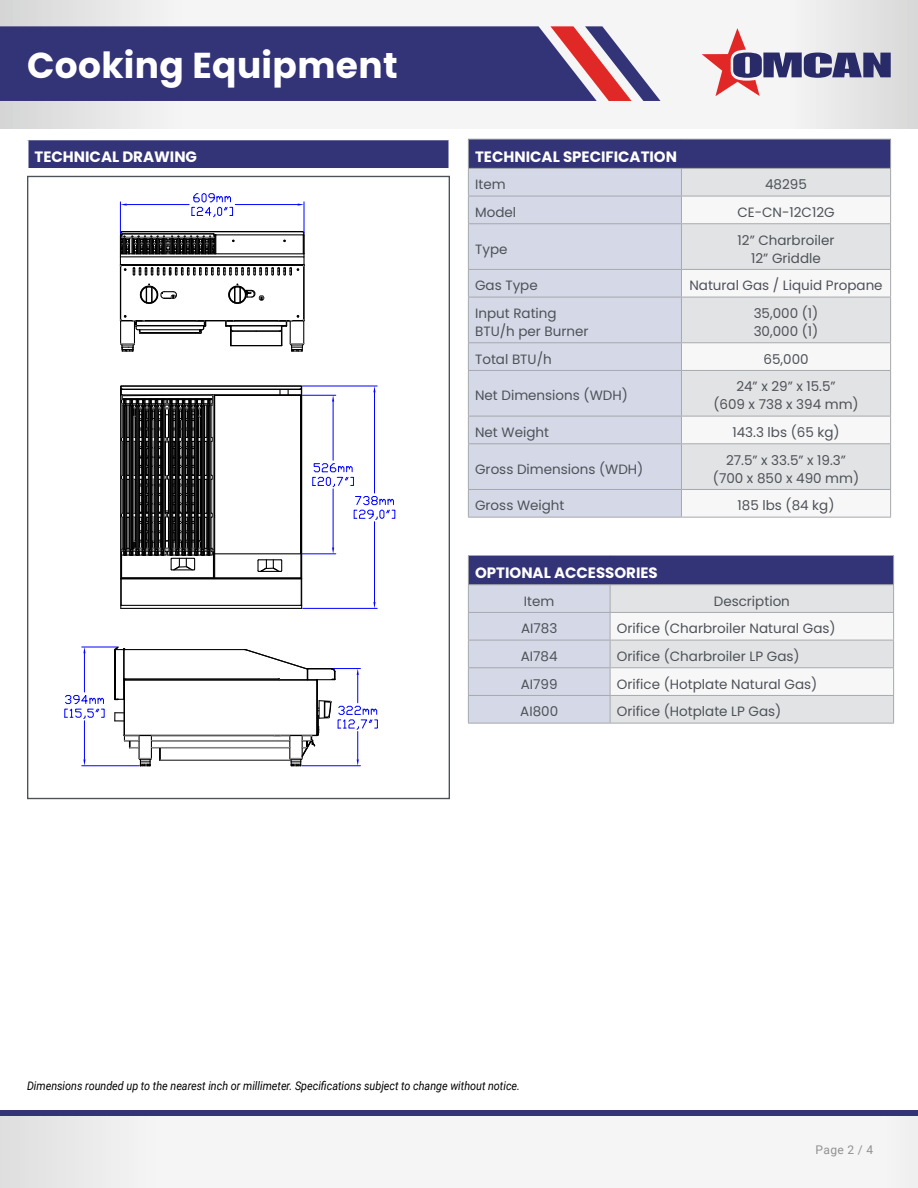
<style>
.page{position:relative;width:918px;height:1188px;background:#fff}
.page>*{position:absolute;margin:0;border:0;box-sizing:border-box;transform-origin:0 0}
.t1{font:700 36px "Poppins";letter-spacing:.01em;color:#fff}
.t2{font:700 15px "Poppins";color:#fff}
.t3{font:13.5px/18px "Poppins";color:#4d5258;text-align:center}
.t4{font:italic 12px "Roboto";color:#000;scale:.9 1}
.t5{font:12px "Roboto";color:#919191}
</style>
<div class="page">
<div style="left:0;top:1115px;width:918px;height:73px;background:linear-gradient(to right,#eee,#f8f8f8)"></div>
<svg style="left:0;top:0;width:918px;height:129px"></svg>
<div style="left:0;top:26px;width:550px;height:75px;background:#337"></div>
<svg style="left:550px;top:26px;width:110px;height:75px"></svg>
<div style="left:0;top:1110px;width:918px;height:5px;background:#337"></div>
<svg style="left:702px;top:28px;width:189px;height:68px"></svg>
<svg style="left:119px;top:229px;width:186px;height:123px"></svg>
<hr style="left:304px;top:202px;width:1px;height:32px;background:#00f">
<hr style="left:120px;top:202px;width:1px;height:32px;background:#00f">
<hr style="left:235px;top:204px;width:63px;height:1px;background:#00f">
<hr style="left:127px;top:204px;width:62px;height:1px;background:#00f">
<svg style="left:120px;top:204px;width:7px;height:2px"></svg>
<svg style="left:191px;top:193px;width:42px;height:25px"></svg>
<svg style="left:120px;top:385px;width:183px;height:224px"></svg>
<hr style="left:302px;top:386px;width:75px;height:1px;background:#00f">
<hr style="left:303px;top:608px;width:74px;height:1px;background:#00f">
<hr style="left:374px;top:392px;width:1px;height:101px;background:#00f">
<hr style="left:374px;top:522px;width:1px;height:80px;background:#00f">
<svg style="left:373px;top:386px;width:3px;height:6px"></svg>
<svg style="left:373px;top:602px;width:3px;height:6px"></svg>
<svg style="left:353px;top:496px;width:42px;height:24px"></svg>
<hr style="left:303px;top:395px;width:33px;height:1px;background:#00f">
<hr style="left:302px;top:553px;width:34px;height:1px;background:#00f">
<hr style="left:333px;top:402px;width:1px;height:58px;background:#00f">
<hr style="left:333px;top:489px;width:1px;height:59px;background:#00f">
<svg style="left:332px;top:395px;width:2px;height:7px"></svg>
<svg style="left:332px;top:548px;width:2px;height:6px"></svg>
<svg style="left:312px;top:463px;width:42px;height:25px"></svg>
<hr style="left:82px;top:647px;width:35px;height:1px;background:#00f">
<hr style="left:82px;top:765px;width:57px;height:1px;background:#00f">
<hr style="left:84px;top:653px;width:1px;height:39px;background:#00f">
<hr style="left:84px;top:721px;width:1px;height:38px;background:#00f">
<svg style="left:83px;top:647px;width:3px;height:6px"></svg>
<svg style="left:83px;top:759px;width:3px;height:7px"></svg>
<svg style="left:64px;top:694px;width:41px;height:25px"></svg>
<svg style="left:113px;top:646px;width:265px;height:121px"></svg>
<div style="left:28px;top:140px;width:421px;height:29px;background:#337"></div>
<hr style="left:448px;top:140px;width:2px;height:28px;background:#fff">
<hr style="left:27px;top:168px;width:423px;height:2px;background:#fff">
<div style="left:468px;top:139px;width:423px;height:29px;background:#337"></div>
<div style="left:469px;top:169px;width:212px;height:348px;background:#d5d8e7"></div>
<div style="left:682px;top:169px;width:208px;height:27px;background:#e2e3e4"></div>
<svg style="left:682px;top:224px;width:208px;height:293px;fill:#e2e3e4"></svg>
<hr style="left:468px;top:168px;width:213px;height:1px;background:#a6a9ac">
<hr style="left:681px;top:168px;width:210px;height:1px;background:#a6a9ac">
<hr style="left:468px;top:196px;width:213px;height:1px;background:#a6a9ac">
<hr style="left:681px;top:196px;width:210px;height:1px;background:#a6a9ac">
<svg style="left:681px;top:169px;width:1px;height:54px"></svg>
<hr style="left:468px;top:223px;width:213px;height:1px;background:#a6a9ac">
<hr style="left:681px;top:223px;width:210px;height:1px;background:#a6a9ac">
<hr style="left:681px;top:224px;width:1px;height:45px;background:#a6a9ac">
<hr style="left:468px;top:269px;width:213px;height:1px;background:#a6a9ac">
<hr style="left:681px;top:269px;width:210px;height:1px;background:#a6a9ac">
<svg style="left:681px;top:270px;width:1px;height:27px"></svg>
<hr style="left:468px;top:297px;width:213px;height:1px;background:#a6a9ac">
<hr style="left:681px;top:297px;width:210px;height:1px;background:#a6a9ac">
<hr style="left:681px;top:297px;width:1px;height:45px;background:#a6a9ac">
<hr style="left:468px;top:342px;width:213px;height:1px;background:#a6a9ac">
<hr style="left:681px;top:342px;width:210px;height:1px;background:#a6a9ac">
<svg style="left:681px;top:343px;width:1px;height:27px"></svg>
<hr style="left:468px;top:370px;width:213px;height:1px;background:#a6a9ac">
<hr style="left:681px;top:370px;width:210px;height:1px;background:#a6a9ac">
<hr style="left:681px;top:371px;width:1px;height:45px;background:#a6a9ac">
<hr style="left:468px;top:416px;width:213px;height:1px;background:#a6a9ac">
<hr style="left:681px;top:416px;width:210px;height:1px;background:#a6a9ac">
<svg style="left:681px;top:416px;width:1px;height:27px"></svg>
<hr style="left:468px;top:443px;width:213px;height:1px;background:#a6a9ac">
<hr style="left:681px;top:443px;width:210px;height:1px;background:#a6a9ac">
<hr style="left:681px;top:444px;width:1px;height:45px;background:#a6a9ac">
<hr style="left:468px;top:489px;width:213px;height:1px;background:#a6a9ac">
<hr style="left:681px;top:489px;width:210px;height:1px;background:#a6a9ac">
<svg style="left:681px;top:490px;width:1px;height:27px"></svg>
<hr style="left:468px;top:517px;width:213px;height:1px;background:#a6a9ac">
<hr style="left:681px;top:517px;width:210px;height:1px;background:#a6a9ac">
<hr style="left:468px;top:139px;width:213px;height:1px;background:#a6a9ac">
<hr style="left:681px;top:139px;width:210px;height:1px;background:#a6a9ac">
<svg style="left:468px;top:140px;width:1px;height:83px"></svg>
<svg style="left:890px;top:140px;width:1px;height:83px"></svg>
<hr style="left:468px;top:224px;width:1px;height:45px;background:#a6a9ac">
<hr style="left:890px;top:224px;width:1px;height:45px;background:#a6a9ac">
<svg style="left:468px;top:270px;width:1px;height:27px"></svg>
<svg style="left:890px;top:270px;width:1px;height:27px"></svg>
<hr style="left:468px;top:297px;width:1px;height:45px;background:#a6a9ac">
<hr style="left:890px;top:297px;width:1px;height:45px;background:#a6a9ac">
<svg style="left:468px;top:343px;width:1px;height:27px"></svg>
<svg style="left:890px;top:343px;width:1px;height:27px"></svg>
<hr style="left:468px;top:371px;width:1px;height:45px;background:#a6a9ac">
<hr style="left:890px;top:371px;width:1px;height:45px;background:#a6a9ac">
<svg style="left:468px;top:416px;width:1px;height:27px"></svg>
<svg style="left:890px;top:416px;width:1px;height:27px"></svg>
<hr style="left:468px;top:444px;width:1px;height:45px;background:#a6a9ac">
<hr style="left:890px;top:444px;width:1px;height:45px;background:#a6a9ac">
<svg style="left:468px;top:490px;width:1px;height:27px"></svg>
<svg style="left:890px;top:490px;width:1px;height:27px"></svg>
<hr style="left:468px;top:723px;width:142px;height:1px;background:#a6a9ac">
<hr style="left:610px;top:723px;width:284px;height:1px;background:#a6a9ac">
<hr style="left:468px;top:555px;width:142px;height:1px;background:#a6a9ac">
<hr style="left:610px;top:555px;width:284px;height:1px;background:#a6a9ac">
<svg style="left:468px;top:556px;width:426px;height:167px"></svg>
<h1 class="t1" style="left:27px;top:45px;width:372px">Cooking Equipment</h1>
<p class="t2" style="left:34px;top:148px;width:164px">TECHNICAL DRAWING</p>
<p class="t2" style="left:475px;top:148px;width:203px">TECHNICAL SPECIFICATION</p>
<p class="t3" style="left:475px;top:176px;width:32px">Item</p>
<p class="t3" style="left:765px;top:176px;width:43px">48295</p>
<p class="t3" style="left:475px;top:203px;width:43px">Model</p>
<p class="t3" style="left:737px;top:203px;width:99px">CE-CN-12C12G</p>
<p class="t3" style="left:475px;top:240px;width:34px">Type</p>
<p class="t3" style="left:738px;top:231px;width:98px">12” Charbroiler<br>12” Griddle</p>
<p class="t3" style="left:475px;top:277px;width:64px">Gas Type</p>
<p class="t3" style="left:689px;top:277px;width:195px">Natural Gas / Liquid Propane</p>
<p class="t3" style="left:475px;top:304px;width:115px;text-align:left">Input Rating<br>BTU/h per Burner</p>
<p class="t3" style="left:754px;top:304px;width:66px;text-align:left">35,000 (1)<br>30,000 (1)</p>
<p class="t3" style="left:475px;top:350px;width:78px">Total BTU/h</p>
<p class="t3" style="left:763px;top:350px;width:47px">65,000</p>
<p class="t3" style="left:475px;top:387px;width:154px">Net Dimensions (WDH)</p>
<p class="t3" style="left:713px;top:378px;width:147px">24” x 29” x 15.5”<br>(609 x 738 x 394 mm)</p>
<p class="t3" style="left:475px;top:423px;width:75px">Net Weight</p>
<p class="t3" style="left:732px;top:423px;width:109px">143.3 lbs (65 kg)</p>
<p class="t3" style="left:475px;top:460px;width:170px">Gross Dimensions (WDH)</p>
<p class="t3" style="left:713px;top:451px;width:148px">27.5” x 33.5” x 19.3” (700 x 850 x 490 mm)</p>
<p class="t3" style="left:475px;top:497px;width:91px">Gross Weight</p>
<p class="t3" style="left:738px;top:497px;width:98px">185 lbs (84 kg)</p>
<p class="t2" style="left:475px;top:564px;width:184px">OPTIONAL ACCESSORIES</p>
<p class="t3" style="left:524px;top:592px;width:32px">Item</p>
<p class="t3" style="left:714px;top:592px;width:78px">Description</p>
<p class="t3" style="left:521px;top:620px;width:38px">AI783</p>
<p class="t3" style="left:617px;top:620px;width:220px">Orifice (Charbroiler Natural Gas)</p>
<p class="t3" style="left:521px;top:647px;width:38px">AI784</p>
<p class="t3" style="left:617px;top:647px;width:184px">Orifice (Charbroiler LP Gas)</p>
<p class="t3" style="left:521px;top:675px;width:38px">AI799</p>
<p class="t3" style="left:617px;top:675px;width:202px">Orifice (Hotplate Natural Gas)</p>
<p class="t3" style="left:520px;top:703px;width:39px">AI800</p>
<p class="t3" style="left:617px;top:703px;width:166px">Orifice (Hotplate LP Gas)</p>
<p class="t4" style="left:27px;top:1077px;width:549px">Dimensions rounded up to the nearest inch or millimeter. Specifications subject to change without notice.</p>
<p class="t5" style="left:816px;top:1141px;width:59px">Page 2 / 4</p>
</div>
